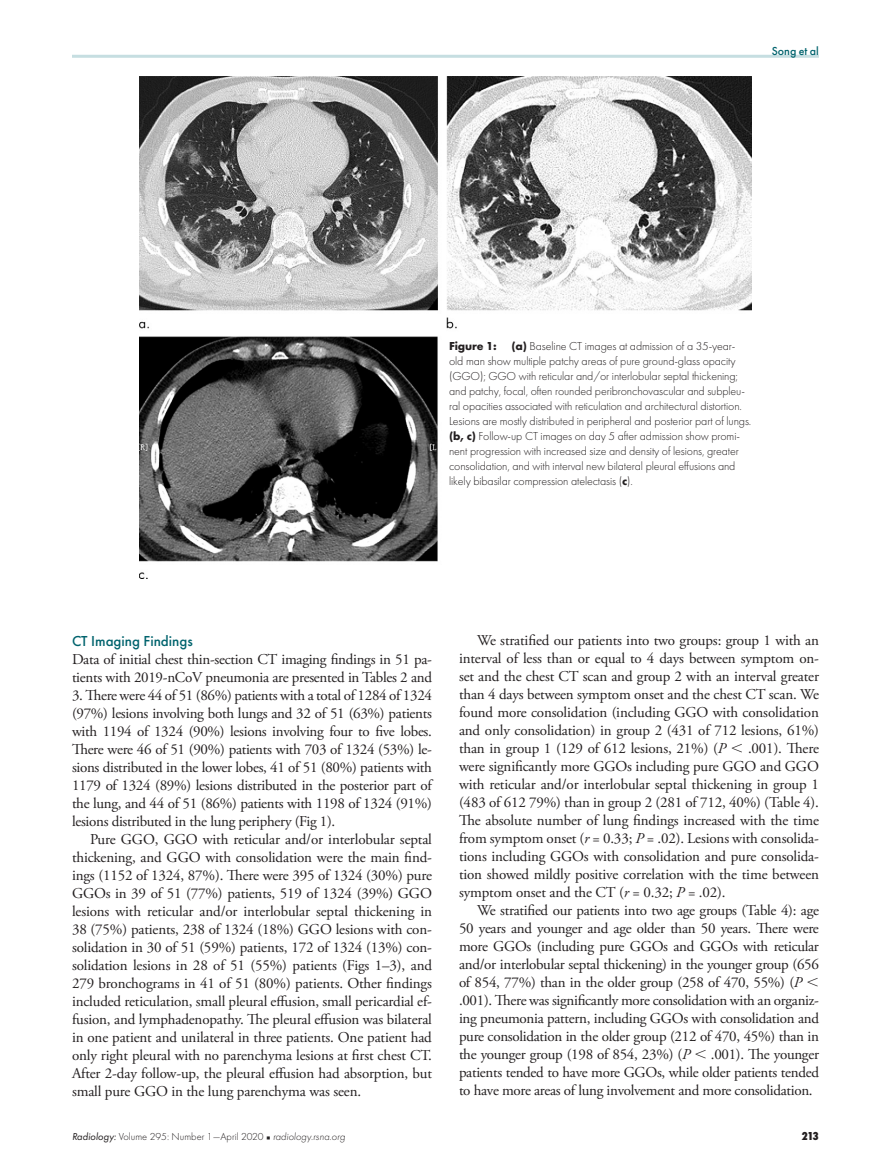
<style>
.page{position:relative;width:891px;height:1175px;background:#fff}
.page>*{position:absolute;margin:0;border:0;box-sizing:border-box;transform-origin:0 0}
.t1{font:15px/18px "Adobe Garamond Pro";letter-spacing:-.02em;color:#231f20;text-align:justify}
.t2{font:500 15px "Futura PT";color:#00636d}
.t3{font:300 12px/15px "Futura PT";letter-spacing:-.01em;color:#231f20}
.t4{font:500 12px "Futura PT";color:#00636d}
.t5{font:800 12px "Futura PT Cond";color:#231f20}
.t6{font:300 10.5px "Futura PT";color:#231f20}
.s1{font-weight:700}
.s2{font-style:italic}
.s3{font-family:"Universal Greekwith Math Pi"}
.s4{font-weight:400;font-style:italic}
.s5{font-family:"Universal Newswith Comm Pi";font-weight:400;font-size:6px}
</style>
<div class="page">
<hr style="left:72px;top:55px;width:747px;height:3px;background:#c6dee1">
<img style="left:140px;top:76px;width:612px;height:502px">
<p class="t4" style="left:772px;top:44px;width:49px">Song et al</p>
<p class="t3" style="left:449px;top:338px;width:304px"><span class="s1">Figure 1: (a)</span> Baseline CT images at admission of a 35-year&shy;old man show multiple patchy areas of pure ground-glass opacity (GGO); GGO with reticular and/or interlobular septal thickening; and patchy, focal, often rounded peribronchovascular and subpleu&shy;ral opacities associated with reticulation and architectural distortion.<br>Lesions are mostly distributed in peripheral and posterior part of lungs. <span class="s1">(b, c)</span> Follow-up CT images on day 5 after admission show promi&shy;nent progression with increased size and density of lesions, greater consolidation, and with interval new bilateral pleural effusions and likely bibasilar compression atelectasis (<span class="s1">c</span>).</p>
<p class="t2" style="left:72px;top:631px;width:122px">CT Imaging Findings</p>
<p class="t1" style="left:72px;top:650px;width:362px">Data of initial chest thin-section CT imaging findings in 51 pa&shy;tients with 2019-nCoV pneumonia are presented in Tables 2 and</p>
<p class="t1" style="left:72px;top:686px;width:362px">3. There were 44 of 51 (86%) patients with a total of 1284 of 1324 (97%) lesions involving both lungs and 32 of 51 (63%) patients with 1194 of 1324 (90%) lesions involving four to five lobes.<br>There were 46 of 51 (90%) patients with 703 of 1324 (53%) le&shy;sions distributed in the lower lobes, 41 of 51 (80%) patients with 1179 of 1324 (89%) lesions distributed in the posterior part of the lung, and 44 of 51 (86%) patients with 1198 of 1324 (91%) lesions distributed in the lung periphery (Fig 1).</p>
<p class="t1" style="left:72px;top:830px;width:362px;text-indent:18px">Pure GGO, GGO with reticular and/or interlobular septal thickening, and GGO with consolidation were the main find&shy;ings (1152 of 1324, 87%). There were 395 of 1324 (30%) pure GGOs in 39 of 51 (77%) patients, 519 of 1324 (39%) GGO lesions with reticular and/or interlobular septal thickening in 38 (75%) patients, 238 of 1324 (18%) GGO lesions with con&shy;solidation in 30 of 51 (59%) patients, 172 of 1324 (13%) con&shy;solidation lesions in 28 of 51 (55%) patients (Figs 1–3), and 279 bronchograms in 41 of 51 (80%) patients. Other findings included reticulation, small pleural effusion, small pericardial ef&shy;fusion, and lymphadenopathy. The pleural effusion was bilateral in one patient and unilateral in three patients. One patient had only right pleural with no parenchyma lesions at first chest CT.<br>After 2-day follow-up, the pleural effusion had absorption, but small pure GGO in the lung parenchyma was seen.</p>
<p class="t1" style="left:459px;top:632px;width:362px;text-indent:18px">We stratified our patients into two groups: group 1 with an interval of less than or equal to 4 days between symptom on&shy;set and the chest CT scan and group 2 with an interval greater than 4 days between symptom onset and the chest CT scan. We found more consolidation (including GGO with consolidation and only consolidation) in group 2 (431 of 712 lesions, 61%) than in group 1 (129 of 612 lesions, 21%) (<span class="s2">P</span> <span class="s3">,</span> .001). There were significantly more GGOs including pure GGO and GGO with reticular and/or interlobular septal thickening in group 1 (483 of 612 79%) than in group 2 (281 of 712, 40%) (Table 4).<br>The absolute number of lung findings increased with the time from symptom onset (<span class="s2">r</span> = 0.33; <span class="s2">P</span> = .02). Lesions with consolida&shy;tions including GGOs with consolidation and pure consolida&shy;tion showed mildly positive correlation with the time between symptom onset and the CT (<span class="s2">r</span> = 0.32; <span class="s2">P</span> = .02).</p>
<p class="t1" style="left:459px;top:902px;width:362px;text-indent:18px">We stratified our patients into two age groups (Table 4): age 50 years and younger and age older than 50 years. There were more GGOs (including pure GGOs and GGOs with reticular and/or interlobular septal thickening) in the younger group (656 of 854, 77%) than in the older group (258 of 470, 55%) (<span class="s2">P</span> <span class="s3">, </span>.001). There was significantly more consolidation with an organiz&shy;ing pneumonia pattern, including GGOs with consolidation and pure consolidation in the older group (212 of 470, 45%) than in the younger group (198 of 854, 23%) (<span class="s2">P</span> <span class="s3">,</span> .001). The younger patients tended to have more GGOs, while older patients tended to have more areas of lung involvement and more consolidation.</p>
<p class="t6" style="left:72px;top:1131px;width:275px"><span class="s4">Radiology:</span> Volume 295: Number 1—April 2020 <span class="s5">n</span> <span class="s2">radiology.rsna.org</span></p>
<p class="t5" style="left:802px;top:1129px;width:19px">213</p>
</div>
